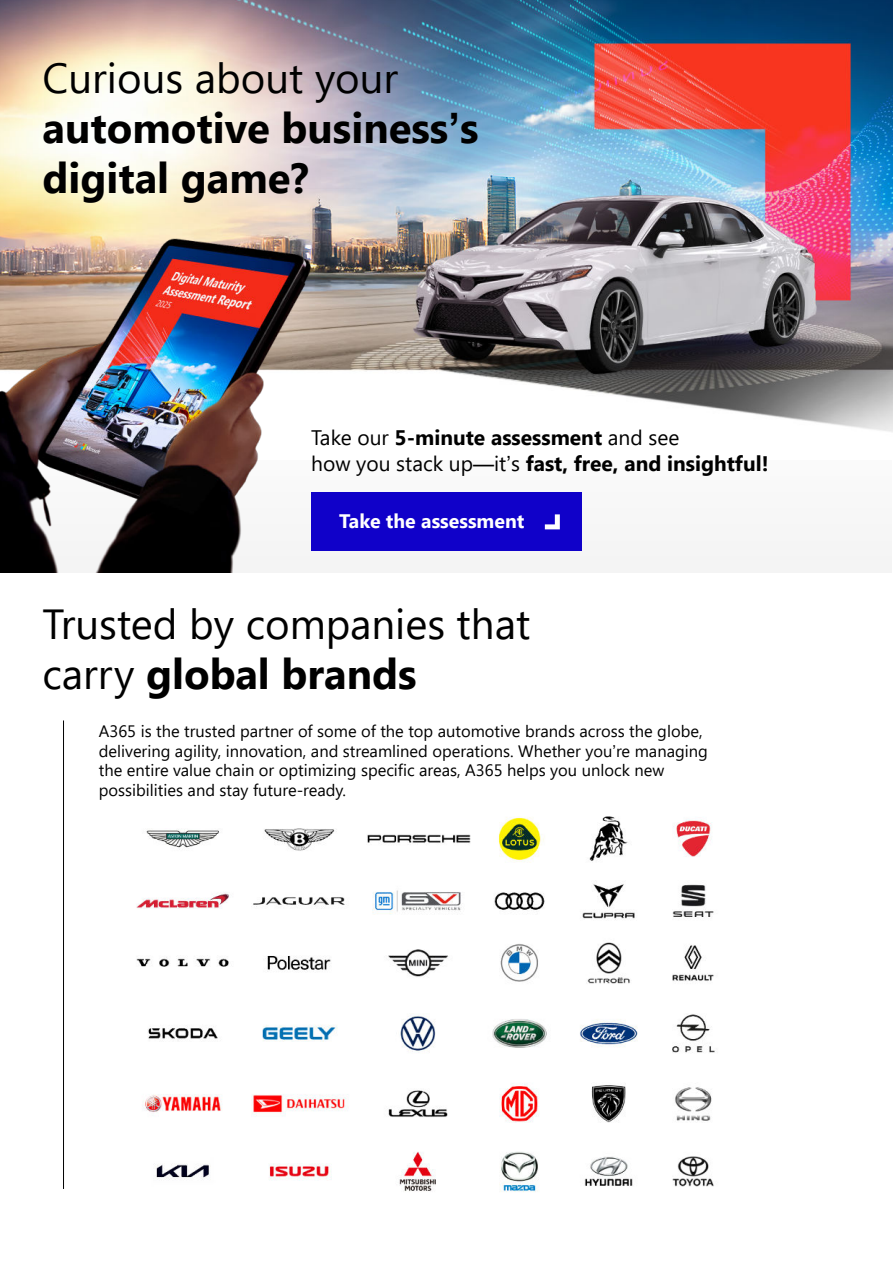
<style>
.page{position:relative;width:893px;height:1263px;background:#fff}
.page>*{position:absolute;margin:0;border:0;box-sizing:border-box;transform-origin:0 0}
.t1{font:700 42px/50.4px "Segoe UI";color:#000}
.t2{font:42px/49.5px "Segoe UI";color:#000}
.t3{font:700 21px/25.2px "Segoe UI";color:#000}
.t4{font:700 19.5px "Segoe UI";color:#fff}
.t5{font:16.5px/19.5px "Segoe UI";color:#000}
.s1{font-weight:400}
.s2{font-family:"Arial"}
.s3{font-family:"Arial";font-weight:400}
.s4{font-weight:700}
</style>
<div class="page">
<div style="left:1px;top:328px;width:891px;height:245px;background:#f4f4f4"></div>
<img style="left:0;top:0;width:893px;height:459px">
<img style="left:0;top:56px;width:363px;height:517px">
<div style="left:311px;top:492px;width:271px;height:59px;background:#1001c9"></div>
<svg style="left:545px;top:514px;width:15px;height:15px"></svg>
<img style="left:136px;top:816px;width:579px;height:376px">
<hr style="left:63px;top:720px;width:1px;height:469px;background:#000">
<h1 class="t1" style="left:43px;top:56px;width:438px"><span class="s1">Curious about your </span>automotive business<span class="s2">’</span>s digital game?</h1>
<p class="t3" style="left:311px;top:427px;width:459px"><span class="s1">Take our</span> 5-minute assessment <span class="s1">and see<br>how you stack up</span><span class="s3">—</span><span class="s1">it</span><span class="s3">’</span><span class="s1">s</span> fast, free, and insightful!</p>
<p class="t4" style="left:339px;top:513px;width:187px">Take the assessment</p>
<h1 class="t2" style="left:43px;top:603px;width:489px">Trusted by companies that carry <span class="s4">global brands</span></h1>
<p class="t5" style="left:99px;top:723px;width:610px">A365 is the trusted partner of some of the top automotive brands across the globe, delivering agility, innovation, and streamlined operations. Whether you<span class="s2">’</span>re managing the entire value chain or optimizing specific areas, A365 helps you unlock new possibilities and stay future-ready.</p>
</div>
